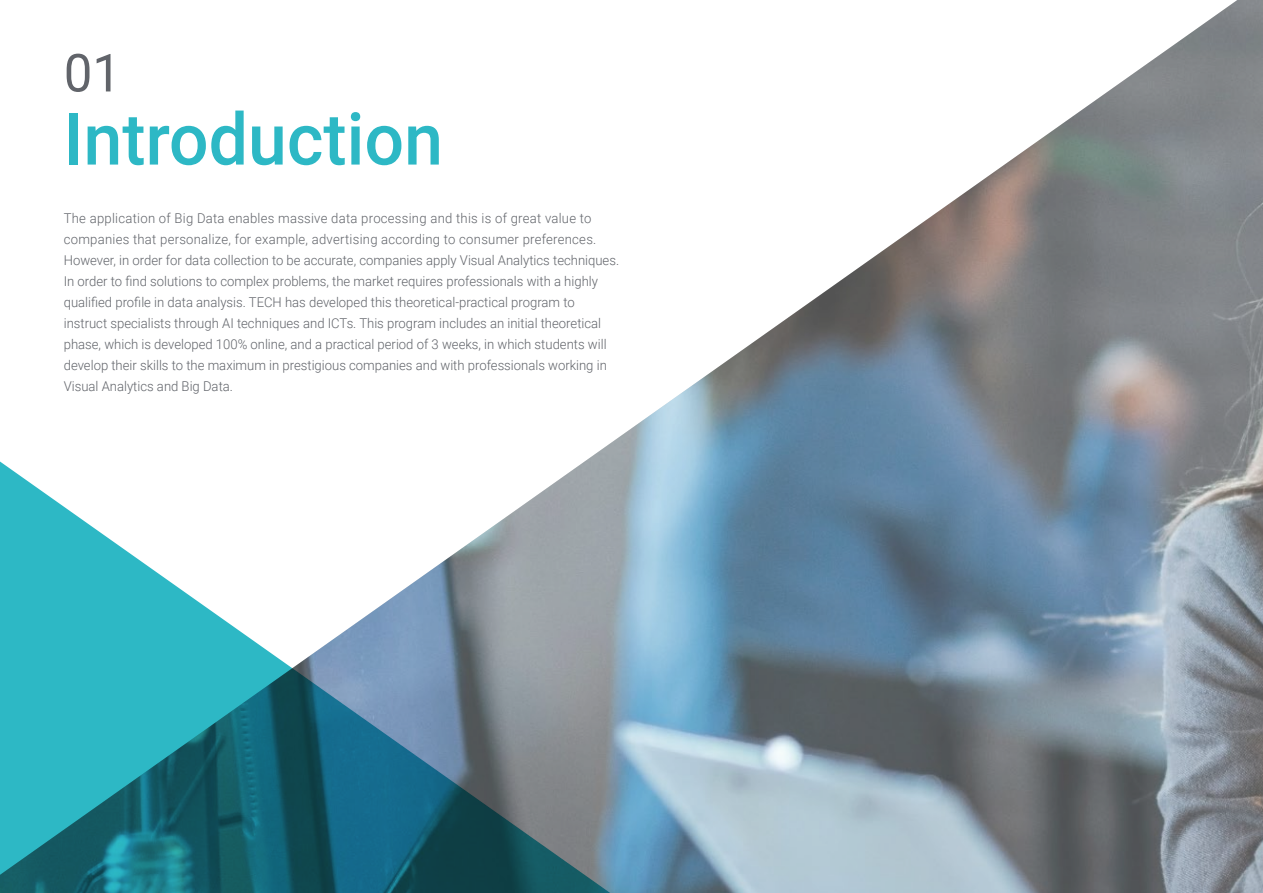
<style>
.page{position:relative;width:1263px;height:893px;background:#fff}
.page>*{position:absolute;margin:0;border:0;box-sizing:border-box;transform-origin:0 0}
.t1{font:500 72px "Roboto";color:#2db8c5}
.t2{font:52.5px "Roboto";color:#61646a}
.t3{font:300 13.5px/21px "Roboto";color:#61646a}
</style>
<div class="page">
<img style="left:607px;top:0;width:656px;height:893px">
<svg style="left:0;top:446px;width:640px;height:447px"></svg>
<h2 class="t2" style="left:64px;top:36px;width:59px">01</h2>
<h1 class="t1" style="left:64px;top:89px;width:381px">Introduction</h1>
<p class="t3" style="left:64px;top:207px;width:557px">The application of Big Data enables massive data processing and this is of great value to companies that personalize, for example, advertising according to consumer preferences.<br>However, in order for data collection to be accurate, companies apply Visual Analytics techniques.<br>In order to find solutions to complex problems, the market requires professionals with a highly qualified profile in data analysis. TECH has developed this theoretical-practical program to instruct specialists through AI techniques and ICTs. This program includes an initial theoretical phase, which is developed 100% online, and a practical period of 3 weeks, in which students will develop their skills to the maximum in prestigious companies and with professionals working in Visual Analytics and Big Data.</p>
</div>
